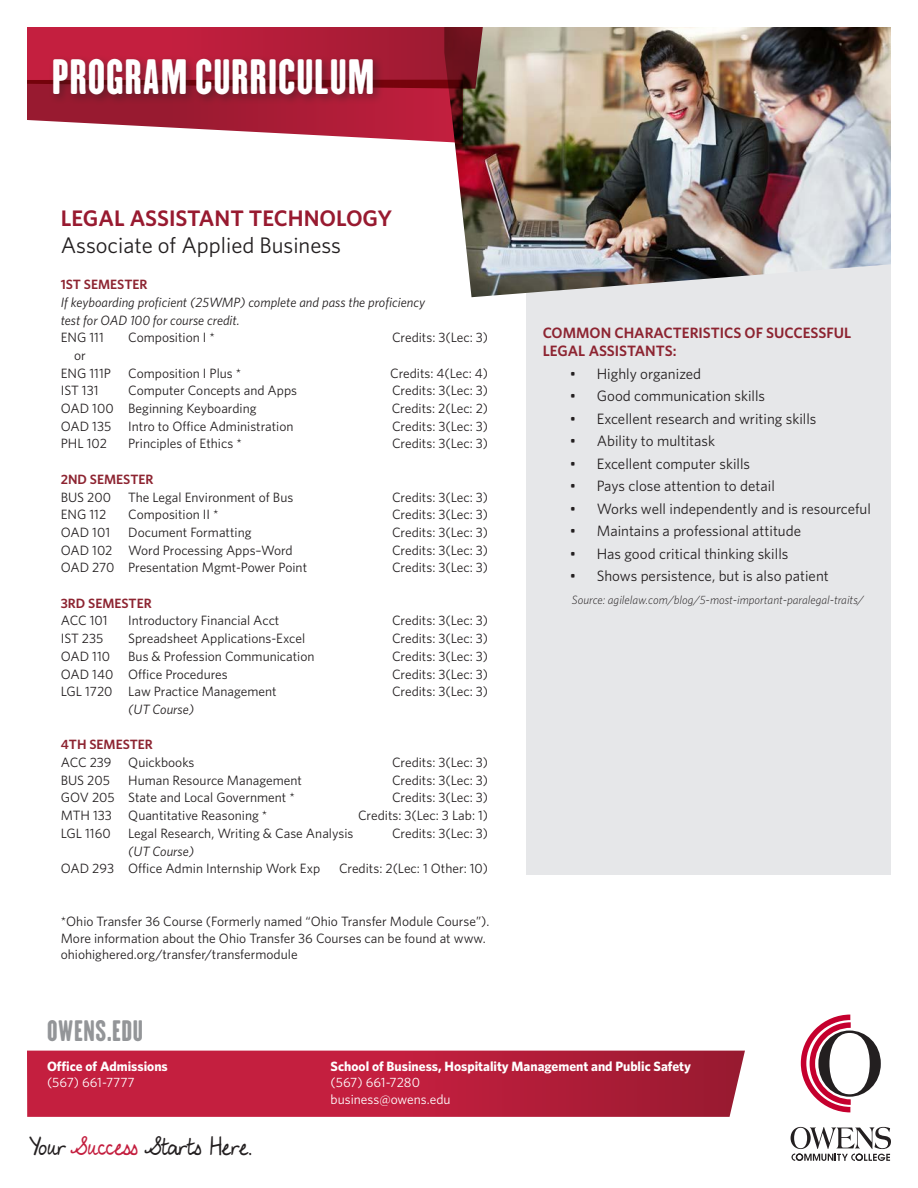
<style>
.page{position:relative;width:918px;height:1188px;background:#fff}
.page>*{position:absolute;margin:0;border:0;box-sizing:border-box;transform-origin:0 0}
.t1{font:45.3px "H.H.Samuel";letter-spacing:.015em;color:#fff}
.t2{font:27px "H.H.Samuel";letter-spacing:.02em;color:#939598}
.t3{font:22.5px "Whitney";color:#231f20}
.t4{font:600 22.5px "Whitney";color:#981a30}
.t5{font:21px "My Lucky Penny";color:#231f20}
.t6{font:15px "Whitney";color:#231f20}
.t7{font:600 15px "Whitney";color:#8d2431}
.t8{font:13.5px/16.2px "Whitney";color:#231f20}
.t9{font:italic 13.5px "Whitney";color:#231f20}
.t10{font:700 13.5px "Whitney";color:#fff}
.t11{font:600 13.5px "Whitney";color:#8d2431}
.t12{font:13.5px/16.2px "Whitney";color:#fff}
.t13{font:italic 300 12px "Whitney";color:#231f20}
.s1{color:#c41f3f}
</style>
<div class="page">
<div style="left:526px;top:237px;width:364px;height:638px;background:#e6e7e9"></div>
<img style="left:454px;top:27px;width:437px;height:270px">
<svg style="left:801px;top:1015px;width:80px;height:97px"></svg>
<svg style="left:791px;top:1127px;width:100px;height:34px"></svg>
<svg style="left:27px;top:27px;width:456px;height:116px;background:#b03d51"></svg>
<div style="left:49px;top:55px;width:335px;height:51px;background:#231f20;opacity:.45"></div>
<svg style="left:27px;top:1051px;width:718px;height:66px;background:#ba203d"></svg>
<p class="t1" style="left:52px;top:49px;width:324px">PROGRAM CURRICULUM</p>
<p class="t4" style="left:61px;top:203px;width:333px">LEGAL ASSISTANT TECHNOLOGY</p>
<p class="t3" style="left:61px;top:230px;width:282px">Associate of Applied Business</p>
<p class="t11" style="left:61px;top:275px;width:88px">1ST SEMESTER</p>
<p class="t9" style="left:61px;top:293px;width:366px">If keyboarding proficient (25WMP) complete and pass the proficiency</p>
<p class="t9" style="left:61px;top:311px;width:181px">test for OAD 100 for course credit.</p>
<p class="t8" style="left:61px;top:329px;width:45px">ENG 111</p>
<p class="t8" style="left:128px;top:329px;width:88px">Composition I *</p>
<p class="t8" style="left:392px;top:329px;width:98px">Credits: 3(Lec: 3)</p>
<p class="t8" style="left:74px;top:347px;width:13px">or</p>
<p class="t8" style="left:61px;top:365px;width:52px">ENG 111P</p>
<p class="t8" style="left:128px;top:365px;width:115px">Composition I Plus *</p>
<p class="t8" style="left:390px;top:365px;width:100px">Credits: 4(Lec: 4)</p>
<p class="t8" style="left:61px;top:382px;width:39px">IST 131</p>
<p class="t8" style="left:128px;top:382px;width:170px">Computer Concepts and Apps</p>
<p class="t8" style="left:392px;top:382px;width:98px">Credits: 3(Lec: 3)</p>
<p class="t8" style="left:61px;top:400px;width:197px">OAD 100 Beginning Keyboarding</p>
<p class="t8" style="left:392px;top:400px;width:98px">Credits: 2(Lec: 2)</p>
<p class="t8" style="left:61px;top:418px;width:52px">OAD 135</p>
<p class="t8" style="left:128px;top:418px;width:167px">Intro to Office Administration</p>
<p class="t8" style="left:392px;top:418px;width:98px">Credits: 3(Lec: 3)</p>
<p class="t8" style="left:61px;top:435px;width:48px">PHL 102</p>
<p class="t8" style="left:128px;top:435px;width:115px">Principles of Ethics *</p>
<p class="t8" style="left:392px;top:435px;width:98px">Credits: 3(Lec: 3)</p>
<p class="t11" style="left:61px;top:470px;width:94px">2ND SEMESTER</p>
<p class="t8" style="left:61px;top:488px;width:52px">BUS 200</p>
<p class="t8" style="left:128px;top:488px;width:167px">The Legal Environment of Bus</p>
<p class="t8" style="left:392px;top:488px;width:98px">Credits: 3(Lec: 3)</p>
<p class="t8" style="left:61px;top:506px;width:47px">ENG 112</p>
<p class="t8" style="left:128px;top:506px;width:92px">Composition II *</p>
<p class="t8" style="left:392px;top:506px;width:98px">Credits: 3(Lec: 3)</p>
<p class="t8" style="left:61px;top:524px;width:51px">OAD 101</p>
<p class="t8" style="left:128px;top:524px;width:125px">Document Formatting</p>
<p class="t8" style="left:392px;top:524px;width:98px">Credits: 3(Lec: 3)</p>
<p class="t8" style="left:61px;top:542px;width:233px">OAD 102 Word Processing Apps–Word</p>
<p class="t8" style="left:392px;top:542px;width:98px">Credits: 3(Lec: 3)</p>
<p class="t8" style="left:61px;top:559px;width:248px">OAD 270 Presentation Mgmt-Power Point</p>
<p class="t8" style="left:392px;top:559px;width:98px">Credits: 3(Lec: 3)</p>
<p class="t11" style="left:61px;top:594px;width:93px">3RD SEMESTER</p>
<p class="t8" style="left:61px;top:612px;width:48px">ACC 101</p>
<p class="t8" style="left:128px;top:612px;width:153px">Introductory Financial Acct</p>
<p class="t8" style="left:392px;top:612px;width:98px">Credits: 3(Lec: 3)</p>
<p class="t8" style="left:61px;top:630px;width:44px">IST 235</p>
<p class="t8" style="left:128px;top:630px;width:178px">Spreadsheet Applications-Excel</p>
<p class="t8" style="left:392px;top:630px;width:98px">Credits: 3(Lec: 3)</p>
<p class="t8" style="left:61px;top:648px;width:51px">OAD 110</p>
<p class="t8" style="left:128px;top:648px;width:188px">Bus &amp; Profession Communication</p>
<p class="t8" style="left:392px;top:648px;width:98px">Credits: 3(Lec: 3)</p>
<p class="t8" style="left:61px;top:665px;width:169px">OAD 140 Office Procedures</p>
<p class="t8" style="left:392px;top:665px;width:98px">Credits: 3(Lec: 3)</p>
<p class="t8" style="left:61px;top:683px;width:217px">LGL 1720 Law Practice Management</p>
<p class="t8" style="left:392px;top:683px;width:98px">Credits: 3(Lec: 3)</p>
<p class="t9" style="left:128px;top:700px;width:67px">(UT Course)</p>
<p class="t11" style="left:61px;top:736px;width:94px">4TH SEMESTER</p>
<p class="t8" style="left:61px;top:754px;width:135px">ACC 239 Quickbooks</p>
<p class="t8" style="left:392px;top:754px;width:98px">Credits: 3(Lec: 3)</p>
<p class="t8" style="left:61px;top:772px;width:51px">BUS 205</p>
<p class="t8" style="left:128px;top:772px;width:175px">Human Resource Management</p>
<p class="t8" style="left:392px;top:772px;width:98px">Credits: 3(Lec: 3)</p>
<p class="t8" style="left:61px;top:789px;width:236px">GOV 205 State and Local Government *</p>
<p class="t8" style="left:392px;top:789px;width:98px">Credits: 3(Lec: 3)</p>
<p class="t8" style="left:61px;top:807px;width:208px">MTH 133 Quantitative Reasoning *</p>
<p class="t8" style="left:358px;top:807px;width:132px">Credits: 3(Lec: 3 Lab: 1)</p>
<p class="t8" style="left:61px;top:825px;width:51px">LGL 1160</p>
<p class="t8" style="left:128px;top:825px;width:227px">Legal Research, Writing &amp; Case Analysis</p>
<p class="t8" style="left:392px;top:825px;width:98px">Credits: 3(Lec: 3)</p>
<p class="t9" style="left:128px;top:842px;width:67px">(UT Course)</p>
<p class="t8" style="left:61px;top:860px;width:261px">OAD 293 Office Admin Internship Work Exp</p>
<p class="t8" style="left:339px;top:860px;width:151px">Credits: 2(Lec: 1 Other: 10)</p>
<p class="t8" style="left:61px;top:913px;width:430px">*Ohio Transfer 36 Course (Formerly named “Ohio Transfer Module Course”).<br>More information about the Ohio Transfer 36 Courses can be found at www. ohiohighered.org/transfer/transfermodule</p>
<p class="t2" style="left:47px;top:1014px;width:97px">OWENS.EDU</p>
<p class="t7" style="left:543px;top:323px;width:310px">COMMON CHARACTERISTICS OF SUCCESSFUL</p>
<p class="t7" style="left:543px;top:341px;width:135px">LEGAL ASSISTANTS:</p>
<p class="t6" style="left:570px;top:363px;width:133px">• Highly organized</p>
<p class="t6" style="left:570px;top:386px;width:197px">• Good communication skills</p>
<p class="t6" style="left:570px;top:408px;width:248px">• Excellent research and writing skills</p>
<p class="t6" style="left:570px;top:431px;width:147px">• Ability to multitask</p>
<p class="t6" style="left:570px;top:453px;width:182px">• Excellent computer skills</p>
<p class="t6" style="left:570px;top:476px;width:207px">• Pays close attention to detail</p>
<p class="t6" style="left:570px;top:498px;width:303px">• Works well independently and is resourceful</p>
<p class="t6" style="left:570px;top:521px;width:233px">• Maintains a professional attitude</p>
<p class="t6" style="left:570px;top:543px;width:220px">• Has good critical thinking skills</p>
<p class="t6" style="left:570px;top:566px;width:261px">• Shows persistence, but is also patient</p>
<p class="t13" style="left:572px;top:592px;width:293px">Source: agilelaw.com/blog/5-most-important-paralegal-traits/</p>
<p class="t10" style="left:47px;top:1057px;width:122px">Office of Admissions</p>
<p class="t12" style="left:47px;top:1074px;width:89px">(567) 661-7777</p>
<p class="t5" style="left:29px;top:1129px;width:224px">Your <span class="s1">Success</span> Starts Here.</p>
<p class="t10" style="left:331px;top:1057px;width:362px">School of Business, Hospitality Management and Public Safety</p>
<p class="t12" style="left:331px;top:1074px;width:121px">(567) 661-7280 business@owens.edu</p>
</div>
